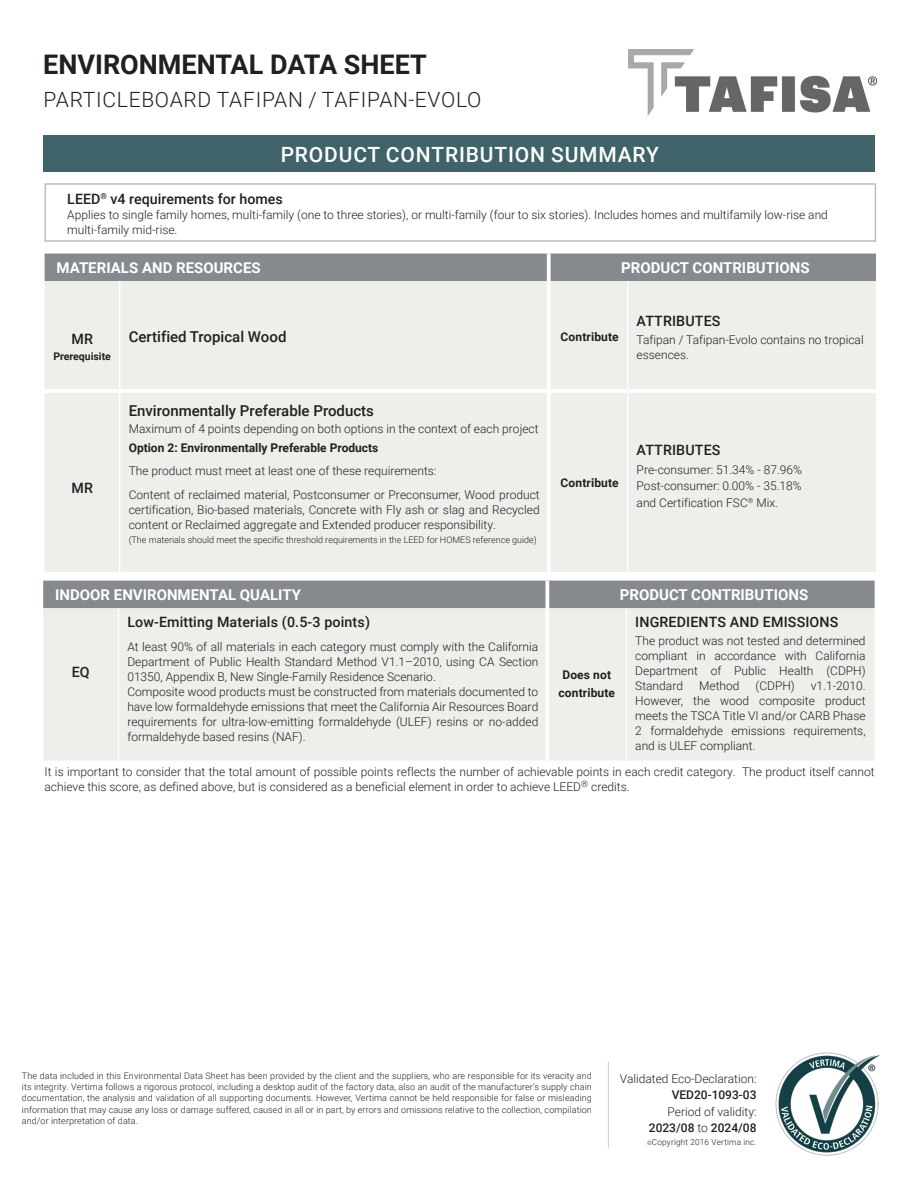
<style>
.page{position:relative;width:918px;height:1188px;background:#fff}
.page>*{position:absolute;margin:0;border:0;box-sizing:border-box;transform-origin:0 0}
.t1{font:700 27px "Roboto";color:#231f20}
.t2{font:300 21px "Roboto";letter-spacing:.035em;color:#231f20}
.t3{font:500 21px "Roboto";letter-spacing:.04em;color:#fff}
.t4{font:500 15px "Roboto";color:#231f20}
.t5{font:700 15px "Roboto";color:#fff}
.t6{font:700 14.85px "Roboto";color:#fff}
.t7{font:500 14.25px "Roboto";letter-spacing:.01em;color:#231f20}
.t8{font:300 12px/15px "Roboto";color:#231f20}
.t9{font:700 12px/18px "Roboto";color:#231f20;text-align:center}
.t10{font:500 12px "Roboto";color:#231f20}
.t11{font:700 10.5px "Roboto";color:#231f20}
.t12{font:300 9px/11.2px "Roboto";color:#231f20;text-align:justify}
.t13{font:300 8.25px "Roboto";letter-spacing:.02em;color:#231f20}
.s1{font-weight:500}
.s2{font-size:6px}
</style>
<div class="page">
<img style="left:775px;top:1052px;width:105px;height:104px">
<div style="left:43px;top:135px;width:832px;height:37px;background:#3f6368"></div>
<hr style="left:608px;top:1062px;width:1px;height:86px;background:#d1d2d4">
<div style="left:45px;top:254px;width:831px;height:27px;background:#868a8e"></div>
<div style="left:45px;top:281px;width:831px;height:291px;background:#eeeeeb"></div>
<hr style="left:119px;top:281px;width:1px;height:108px;background:#fff">
<hr style="left:119px;top:393px;width:1px;height:179px;background:#fff">
<hr style="left:627px;top:281px;width:1px;height:108px;background:#fff">
<hr style="left:627px;top:393px;width:1px;height:179px;background:#fff">
<svg style="left:547px;top:253px;width:4px;height:28px"></svg>
<hr style="left:547px;top:281px;width:4px;height:108px;background:#fff">
<hr style="left:547px;top:393px;width:4px;height:179px;background:#fff">
<hr style="left:45px;top:389px;width:75px;height:4px;background:#fff">
<hr style="left:120px;top:389px;width:429px;height:4px;background:#fff">
<hr style="left:549px;top:389px;width:79px;height:4px;background:#fff">
<hr style="left:628px;top:389px;width:248px;height:4px;background:#fff">
<div style="left:43px;top:581px;width:832px;height:27px;background:#868a8e"></div>
<div style="left:43px;top:608px;width:832px;height:153px;background:#eeeeeb"></div>
<hr style="left:118px;top:608px;width:1px;height:153px;background:#fff">
<hr style="left:626px;top:608px;width:1px;height:153px;background:#fff">
<hr style="left:545px;top:608px;width:4px;height:153px;background:#fff">
<svg style="left:545px;top:581px;width:4px;height:27px"></svg>
<div style="left:45px;top:183px;width:831px;height:59px;border:2px solid #bcbdc0"></div>
<img style="left:629px;top:50px;width:247px;height:65px">
<h1 class="t1" style="left:43px;top:46px;width:385px">ENVIRONMENTAL DATA SHEET</h1>
<h2 class="t2" style="left:44px;top:85px;width:439px">PARTICLEBOARD TAFIPAN / TAFIPAN-EVOLO</h2>
<h2 class="t3" style="left:281px;top:140px;width:380px">PRODUCT CONTRIBUTION SUMMARY</h2>
<p class="t7" style="left:67px;top:189px;width:217px">LEED<sup>®</sup> v4 requirements for homes</p>
<p class="t8" style="left:67px;top:207px;width:762px">Applies to single family homes, multi-family (one to three stories), or multi-family (four to six stories). Includes homes and multifamily low-rise and multi-family mid-rise.</p>
<p class="t6" style="left:57px;top:257px;width:206px">MATERIALS AND RESOURCES</p>
<p class="t5" style="left:621px;top:257px;width:190px">PRODUCT CONTRIBUTIONS</p>
<p class="t7" style="left:71px;top:329px;width:23px">MR</p>
<p class="t11" style="left:53px;top:349px;width:59px">Prerequisite</p>
<p class="t7" style="left:71px;top:478px;width:23px">MR</p>
<p class="t4" style="left:129px;top:326px;width:159px">Certified Tropical Wood</p>
<p class="t9" style="left:561px;top:327px;width:60px">Contribute</p>
<p class="t4" style="left:129px;top:400px;width:247px">Environmentally Preferable Products</p>
<p class="t8" style="left:129px;top:421px;width:411px">Maximum of 4 points depending on both options in the context of each project</p>
<p class="t9" style="left:129px;top:438px;width:251px">Option 2: Environmentally Preferable Products</p>
<p class="t8" style="left:129px;top:459px;width:412px;line-height:23.5px">The product must meet at least one of these requirements:<br>Content of reclaimed material, Postconsumer or Preconsumer, Wood product</p>
<p class="t8" style="left:129px;top:502px;width:413px">certification, Bio-based materials, Concrete with Fly ash or slag and Recycled content or Reclaimed aggregate and Extended producer responsibility.</p>
<p class="t12" style="left:129px;top:534px;width:410px">(The materials should meet the specific threshold requirements in the LEED for HOMES reference guide)</p>
<p class="t9" style="left:561px;top:473px;width:60px">Contribute</p>
<p class="t7" style="left:637px;top:311px;width:85px">ATTRIBUTES</p>
<p class="t8" style="left:637px;top:331px;width:229px">Tafipan / Tafipan-Evolo contains no tropical essences.</p>
<p class="t7" style="left:637px;top:440px;width:85px">ATTRIBUTES</p>
<p class="t8" style="left:637px;top:461px;width:167px;line-height:16.2px;text-align:justify">Pre-consumer: 51.34% - 87.96% Post-consumer: 0.00% - 35.18% and Certification FSC<sup>®</sup> Mix.</p>
<p class="t6" style="left:55px;top:584px;width:247px">INDOOR ENVIRONMENTAL QUALITY</p>
<p class="t5" style="left:620px;top:584px;width:190px">PRODUCT CONTRIBUTIONS</p>
<p class="t7" style="left:72px;top:662px;width:20px">EQ</p>
<p class="t7" style="left:127px;top:612px;width:244px">Low-Emitting Materials (0.5-3 points)</p>
<p class="t8" style="left:127px;top:639px;width:413px">At least 90% of all materials in each category must comply with the California Department of Public Health Standard Method V1.1–2010, using CA Section 01350, Appendix B, New Single-Family Residence Scenario.<br>Composite wood products must be constructed from materials documented to have low formaldehyde emissions that meet the California Air Resources Board requirements for ultra-low-emitting formaldehyde (ULEF) resins or no-added formaldehyde based resins (NAF).</p>
<p class="t9" style="left:559px;top:665px;width:58px">Does not contribute</p>
<p class="t7" style="left:635px;top:612px;width:205px">INGREDIENTS AND EMISSIONS</p>
<p class="t8" style="left:635px;top:633px;width:232px;text-align:justify">The product was not tested and determined compliant in accordance with California Department of Public Health (CDPH)<br>Standard</p>
<p class="t8" style="left:699px;top:678px;width:42px">Method</p>
<p class="t8" style="left:756px;top:678px;width:41px">(CDPH)</p>
<p class="t8" style="left:635px;top:678px;width:232px;text-align:justify;text-indent:176px">v1.1-2010.<br>However, the wood composite product meets the TSCA Title VI and/or CARB Phase 2 formaldehyde emissions requirements, and is ULEF compliant.</p>
<p class="t8" style="left:45px;top:764px;width:832px">It is important to consider that the total amount of possible points reflects the number of achievable points in each credit category. The product itself cannot achieve this score, as defined above, but is considered as a beneficial element in order to achieve LEED<sup>®</sup> credits.</p>
<p class="t12" style="left:22px;top:1070px;width:571px">The data included in this Environmental Data Sheet has been provided by the client and the suppliers, who are responsible for its veracity and its integrity. Vertima follows a rigorous protocol, including a desktop audit of the factory data, also an audit of the manufacturer's supply chain documentation, the analysis and validation of all supporting documents. However, Vertima cannot be held responsible for false or misleading information that may cause any loss or damage suffered, caused in all or in part, by errors and omissions relative to the collection, compilation and/or interpretation of data.</p>
<p class="t8" style="left:620px;top:1070px;width:138px">Validated Eco-Declaration:</p>
<p class="t10" style="left:672px;top:1087px;width:86px">VED20-1093-03</p>
<p class="t8" style="left:649px;top:1103px;width:109px;line-height:16.5px;text-align:right">Period of validity:<br><span class="s1">2023/08</span> to <span class="s1">2024/08</span></p>
<p class="t13" style="left:647px;top:1136px;width:111px"><span class="s2">©</span>Copyright 2016 Vertima inc.</p>
</div>
